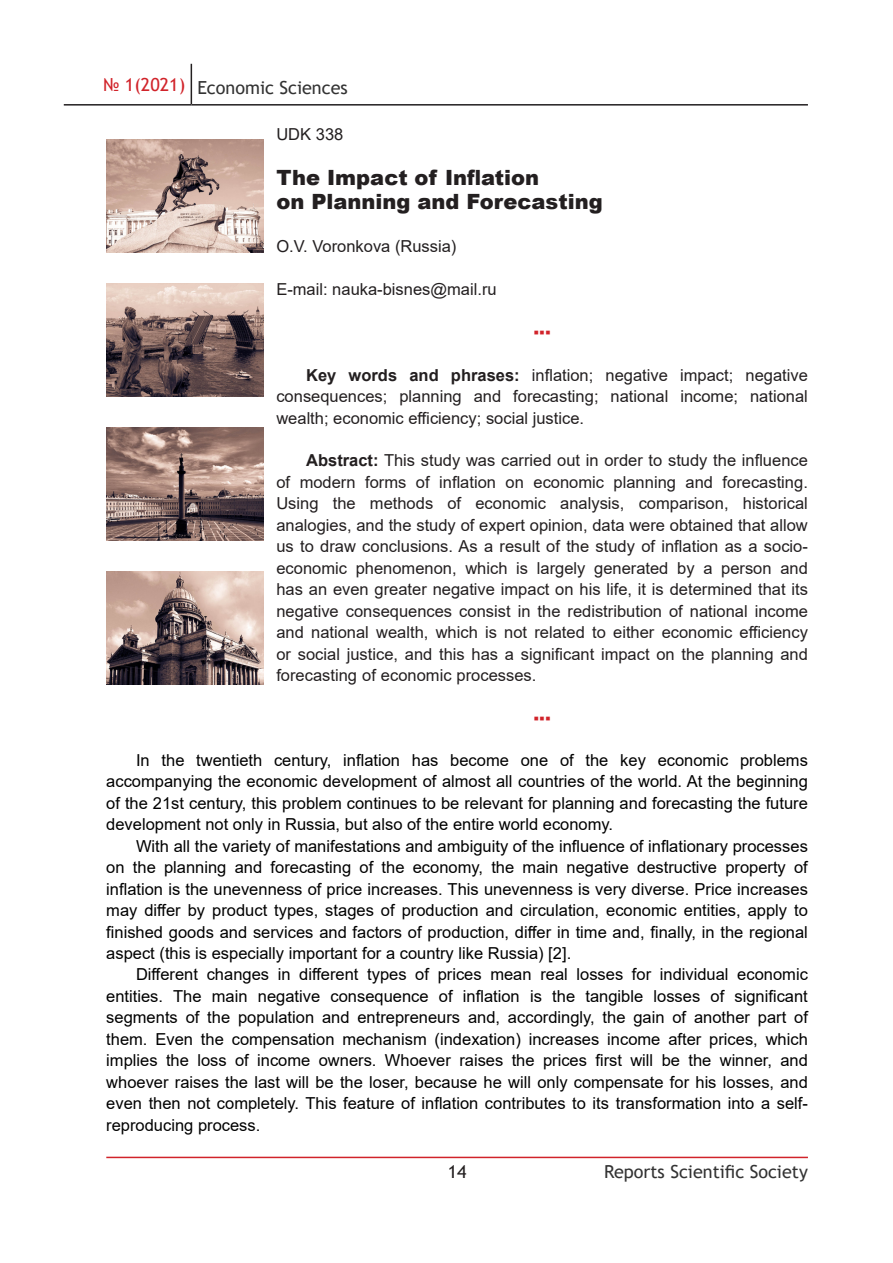
<style>
.page{position:relative;width:893px;height:1263px;background:#fff}
.page>*{position:absolute;margin:0;border:0;box-sizing:border-box;transform-origin:0 0}
.t1{font:900 21px/24px "Arial";color:#231f20}
.t2{font:18px "Trebuchet MS";color:#333}
.t3{font:18px "Trebuchet MS";color:#231f20}
.t4{font:16.5px/21.5px "Arial";color:#000;text-align:justify}
.t5{font:16.5px/21.5px "Arial";color:#231f20;text-align:justify}
.t6{font:italic 16.5px "Arial";color:#d1232a}
.s1{font-weight:700}
</style>
<div class="page">
<hr style="left:191px;top:64px;width:1px;height:40px;background:#231f20">
<hr style="left:64px;top:104px;width:127px;height:2px;background:#231f20">
<hr style="left:191px;top:104px;width:617px;height:2px;background:#231f20">
<hr style="left:106px;top:1157px;width:702px;height:1px;background:#d1232a">
<img style="left:106px;top:140px;width:158px;height:112px">
<img style="left:106px;top:284px;width:158px;height:112px">
<img style="left:106px;top:428px;width:158px;height:112px">
<img style="left:106px;top:572px;width:158px;height:112px">
<p class="t2" style="left:103px;top:76px;width:246px"><sup>№</sup> <sup>1(2021)</sup> Economic Sciences</p>
<p class="t5" style="left:276px;top:123px;width:68px">UDK 338</p>
<p class="t1" style="left:276px;top:165px;width:328px">The Impact of Inflation<br>on Planning and Forecasting</p>
<p class="t5" style="left:276px;top:235px;width:182px">O.V. Voronkova (Russia)</p>
<p class="t5" style="left:276px;top:278px;width:222px">E-mail: nauka-bisnes@mail.ru</p>
<p class="t6" style="left:533px;top:321px;width:19px">▪▪▪</p>
<p class="t5" style="left:276px;top:364px;width:533px;text-indent:30px"><span class="s1">Key words and phrases:</span> inflation; negative impact; negative consequences; planning and forecasting; national income; national wealth; economic efficiency; social justice.</p>
<p class="t5" style="left:276px;top:450px;width:533px;text-indent:30px"><span class="s1">Abstract:</span> This study was carried out in order to study the influence of modern forms of inflation on economic planning and forecasting.<br>Using the methods of economic analysis, comparison, historical analogies, and the study of expert opinion, data were obtained that allow us to draw conclusions. As a result of the study of inflation as a socio&shy;economic phenomenon, which is largely generated by a person and has an even greater negative impact on his life, it is determined that its negative consequences consist in the redistribution of national income and national wealth, which is not related to either economic efficiency or social justice, and this has a significant impact on the planning and forecasting of economic processes.</p>
<p class="t6" style="left:533px;top:707px;width:19px">▪▪▪</p>
<p class="t4" style="left:106px;top:749px;width:703px;text-indent:30px">In the twentieth century, inflation has become one of the key economic problems accompanying the economic development of almost all countries of the world. At the beginning of the 21st century, this problem continues to be relevant for planning and forecasting the future development not only in Russia, but also of the entire world economy.</p>
<p class="t4" style="left:106px;top:835px;width:703px;text-indent:30px">With all the variety of manifestations and ambiguity of the influence of inflationary processes on the planning and forecasting of the economy, the main negative destructive property of inflation is the unevenness of price increases. This unevenness is very diverse. Price increases may differ by product types, stages of production and circulation, economic entities, apply to finished goods and services and factors of production, differ in time and, finally, in the regional aspect (this is especially important for a country like Russia) [2].</p>
<p class="t4" style="left:106px;top:964px;width:703px;text-indent:30px">Different changes in different types of prices mean real losses for individual economic entities. The main negative consequence of inflation is the tangible losses of significant segments of the population and entrepreneurs and, accordingly, the gain of another part of them. Even the compensation mechanism (indexation) increases income after prices, which implies the loss of income owners. Whoever raises the prices first will be the winner, and whoever raises the last will be the loser, because he will only compensate for his losses, and even then not completely. This feature of inflation contributes to its transformation into a self&shy;reproducing process.</p>
<p class="t3" style="left:448px;top:1160px;width:20px">14</p>
<p class="t2" style="left:604px;top:1160px;width:205px">Reports Scientific Society</p>
</div>
